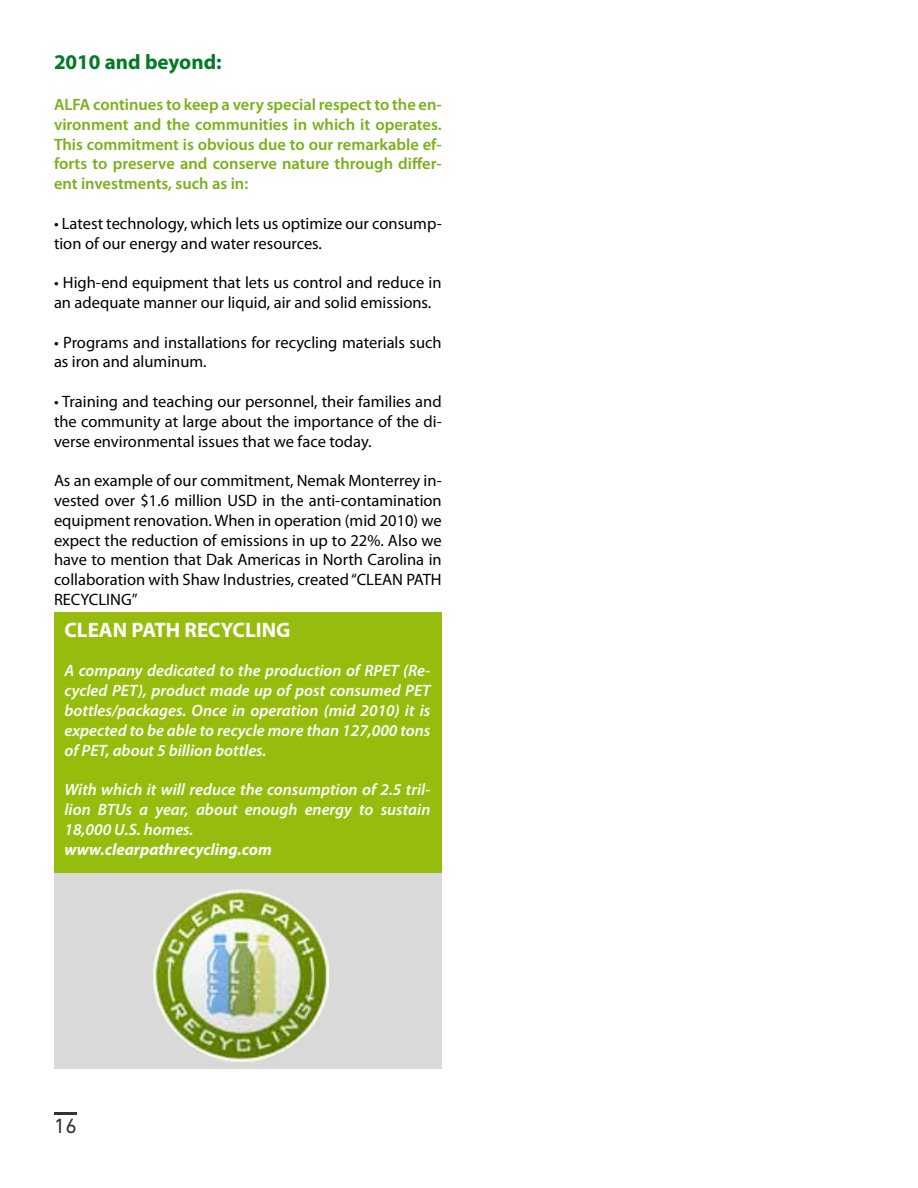
<style>
.page{position:relative;width:918px;height:1188px;background:#fff}
.page>*{position:absolute;margin:0;border:0;box-sizing:border-box;transform-origin:0 0}
.t1{font:700 21px "Myriad Pro";color:#fff}
.t2{font:700 21px "Myriad Pro";color:#007a24}
.t3{font:21px "DIN Next LT Pro";color:#333}
.t4{font:16.5px/19.8px "Myriad Pro";color:#000}
.t5{font:italic 600 16.5px/19.8px "Myriad Pro";color:#fff;text-align:justify}
.t6{font:600 16.5px/19.8px "Myriad Pro";color:#7ab01a;text-align:justify}
.t7{font:italic 700 16.5px "Myriad Pro";color:#fff}
</style>
<div class="page">
<div style="left:54px;top:872px;width:388px;height:198px;background:#d9d9d9"></div>
<hr style="left:54px;top:1112px;width:23px;height:3px;background:#333">
<div style="left:54px;top:612px;width:388px;height:261px;background:#96bd0d"></div>
<img style="left:153px;top:890px;width:176px;height:172px">
<p class="t2" style="left:54px;top:48px;width:169px">2010 and beyond:</p>
<p class="t6" style="left:54px;top:94px;width:389px">ALFA continues to keep a very special respect to the en&shy;vironment and the communities in which it operates.<br>This commitment is obvious due to our remarkable ef&shy;forts to preserve and conserve nature through differ&shy;ent investments, such as in:</p>
<p class="t4" style="left:54px;top:213px;width:389px">• Latest technology, which lets us optimize our consump&shy;tion of our energy and water resources.</p>
<p class="t4" style="left:54px;top:272px;width:389px">• High-end equipment that lets us control and reduce in an adequate manner our liquid, air and solid emissions.</p>
<p class="t4" style="left:54px;top:332px;width:389px">• Programs and installations for recycling materials such as iron and aluminum.</p>
<p class="t4" style="left:54px;top:391px;width:389px;text-align:justify">• Training and teaching our personnel, their families and the community at large about the importance of the di&shy;verse environmental issues that we face today.</p>
<p class="t4" style="left:54px;top:470px;width:389px;text-align:justify">As an example of our commitment, Nemak Monterrey in&shy;vested over $1.6 million USD in the anti-contamination equipment renovation. When in operation (mid 2010) we expect the reduction of emissions in up to 22%. Also we have to mention that Dak Americas in North Carolina in collaboration with Shaw Industries, created “CLEAN PATH RECYCLING”</p>
<p class="t1" style="left:64px;top:616px;width:228px">CLEAN PATH RECYCLING</p>
<p class="t5" style="left:64px;top:660px;width:368px">A company dedicated to the production of RPET (Re&shy;cycled PET), product made up of post consumed PET bottles/packages. Once in operation (mid 2010) it is expected to be able to recycle more than 127,000 tons of PET, about 5 billion bottles.</p>
<p class="t5" style="left:64px;top:779px;width:368px">With which it will reduce the consumption of 2.5 tril&shy;lion BTUs a year, about enough energy to sustain 18,000 U.S. homes.</p>
<p class="t7" style="left:64px;top:838px;width:209px">www.clearpathrecycling.com</p>
<p class="t3" style="left:54px;top:1113px;width:24px">16</p>
</div>
